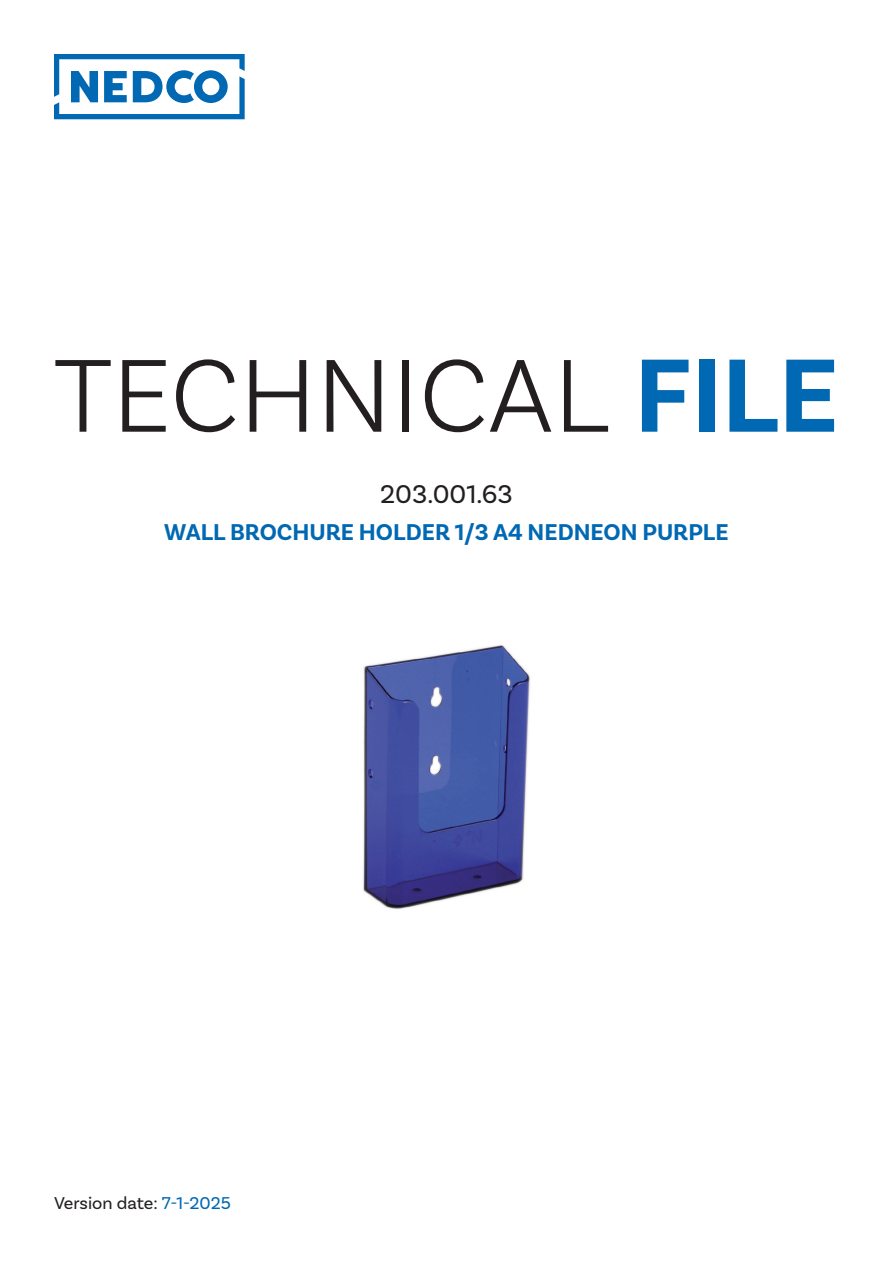
<style>
.page{position:relative;width:893px;height:1263px;background:#fff}
.page>*{position:absolute;margin:0;border:0;box-sizing:border-box;transform-origin:0 0}
.t1{font:300 109.2px "Basic Sans";color:#231f20}
.No_Spacing{font:27px "Basic Sans";color:#231f20}
.No_Spacing-2{font:700 24px "Basic Sans";color:#0168b3}
.No_Spacing-3{font:18px "Basic Sans";color:#231f20}
.s1{font-weight:700;color:#0168b3}
.s2{color:#0168b3}
</style>
<div class="page">
<svg style="left:54px;top:54px;width:191px;height:65px"></svg>
<img style="left:363px;top:645px;width:167px;height:264px">
<p class="t1" style="left:54px;top:330px;width:786px">TECHNICAL <span class="s1">FILE</span></p>
<p class="No_Spacing" style="left:380px;top:478px;width:134px">203.001.63</p>
<p class="No_Spacing-2" style="left:164px;top:518px;width:566px">WALL BROCHURE HOLDER 1/3 A4 NEDNEON PURPLE</p>
<p class="No_Spacing-3" style="left:54px;top:1192px;width:178px">Version date: <span class="s2">7-1-2025</span></p>
</div>
